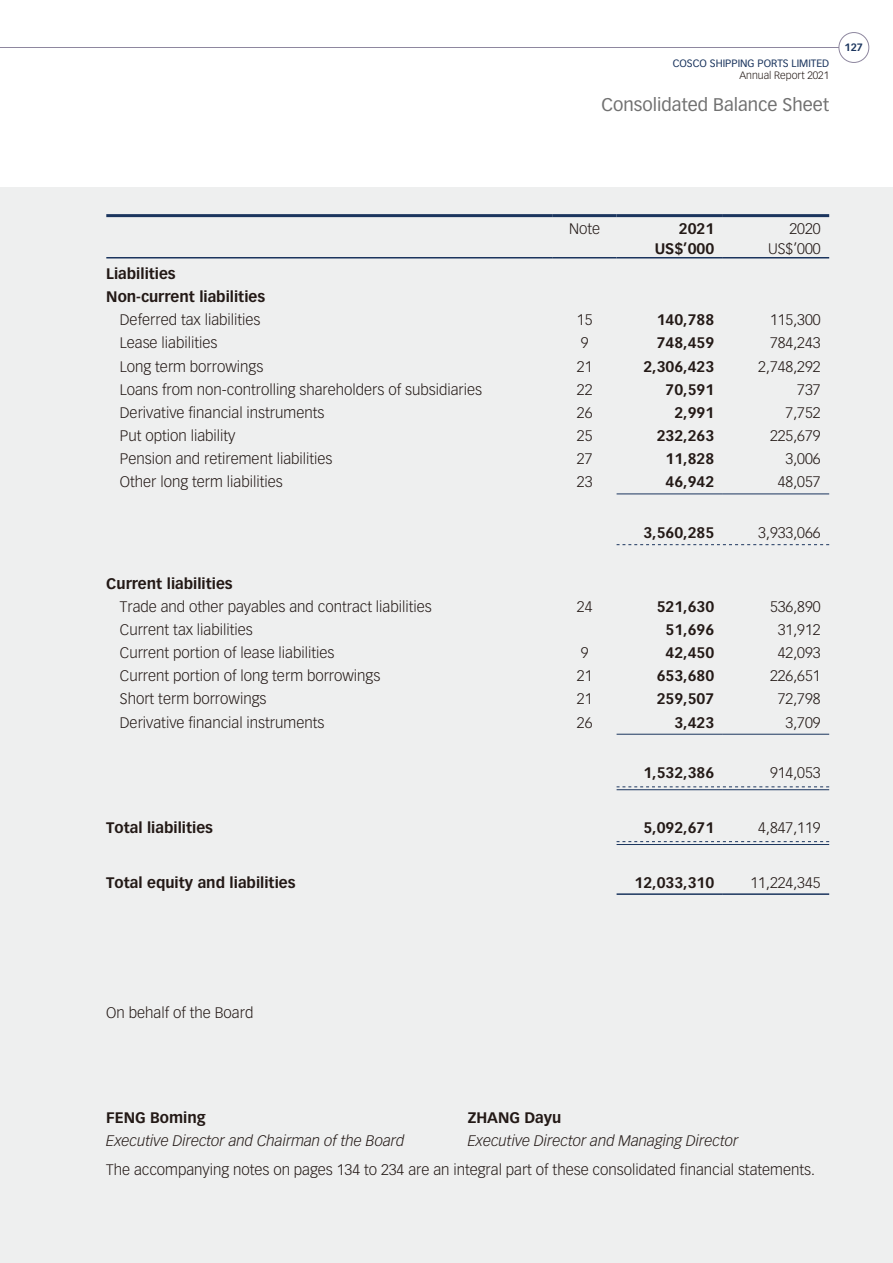
<style>
.page{position:relative;width:893px;height:1263px;background:#fff}
.page>*{position:absolute;margin:0;border:0;box-sizing:border-box;transform-origin:0 0}
.t1{font:18px "Vectora LT Std";color:#717171}
.t2{font:300 15px "Vectora LT Std";color:#231916}
.t3{font:700 15px/23.1px "Vectora LT Std";color:#231916}
.t4{font:italic 300 15px "Vectora LT Std";color:#231916}
.t5{font:10.5px "Vectora LT Std";color:#1b355e}
.t6{font:300 10.5px "Vectora LT Std";color:#231916}
.t7{font:700 10.5px "Vectora LT Std";color:#1b355e}
</style>
<div class="page">
<div style="left:0;top:187px;width:893px;height:1076px;background:#eeefef"></div>
<div style="left:839px;top:32px;width:30px;height:31px;border:1px solid #8e879f;border-radius:50%"></div>
<hr style="left:0;top:47px;width:839px;height:1px;background:#8e879f">
<hr style="left:106px;top:214px;width:447px;height:3px;background:#1b355e">
<hr style="left:553px;top:214px;width:64px;height:3px;background:#1b355e">
<hr style="left:617px;top:214px;width:106px;height:3px;background:#1b355e">
<hr style="left:723px;top:214px;width:106px;height:3px;background:#1b355e">
<hr style="left:106px;top:257px;width:447px;height:1px;background:#1b355e">
<hr style="left:553px;top:257px;width:64px;height:1px;background:#1b355e">
<hr style="left:617px;top:257px;width:106px;height:1px;background:#1b355e">
<hr style="left:723px;top:257px;width:106px;height:1px;background:#1b355e">
<hr style="left:617px;top:493px;width:106px;height:1px;background:#1b355e">
<hr style="left:723px;top:493px;width:106px;height:1px;background:#1b355e">
<svg style="left:617px;top:544px;width:212px;height:1px"></svg>
<hr style="left:617px;top:734px;width:106px;height:1px;background:#1b355e">
<hr style="left:723px;top:734px;width:106px;height:1px;background:#1b355e">
<hr style="left:617px;top:789px;width:106px;height:1px;background:#1b355e">
<svg style="left:617px;top:786px;width:212px;height:1px"></svg>
<hr style="left:723px;top:789px;width:106px;height:1px;background:#1b355e">
<hr style="left:617px;top:844px;width:106px;height:1px;background:#1b355e">
<svg style="left:617px;top:841px;width:212px;height:1px"></svg>
<hr style="left:723px;top:844px;width:106px;height:1px;background:#1b355e">
<hr style="left:617px;top:893px;width:106px;height:2px;background:#1b355e">
<hr style="left:723px;top:893px;width:106px;height:2px;background:#1b355e">
<p class="t5" style="left:673px;top:58px;width:158px">COSCO SHIPPING PORTS LIMITED</p>
<p class="t6" style="left:739px;top:70px;width:91px">Annual Report 2021</p>
<p class="t1" style="left:601px;top:96px;width:229px">Consolidated Balance Sheet</p>
<p class="t7" style="left:844px;top:42px;width:20px">127</p>
<p class="t2" style="left:569px;top:222px;width:33px">Note</p>
<p class="t3" style="left:679px;top:218px;width:37px">2021</p>
<p class="t2" style="left:789px;top:222px;width:33px">2020</p>
<p class="t3" style="left:655px;top:238px;width:61px">US$’000</p>
<p class="t2" style="left:768px;top:241px;width:54px">US$’000</p>
<p class="t3" style="left:106px;top:263px;width:160px">Liabilities<br>Non-current liabilities</p>
<p class="t2" style="left:120px;top:313px;width:142px">Deferred tax liabilities</p>
<p class="t2" style="left:577px;top:313px;width:17px">15</p>
<p class="t3" style="left:657px;top:309px;width:59px">140,788</p>
<p class="t2" style="left:770px;top:313px;width:52px">115,300</p>
<p class="t2" style="left:120px;top:336px;width:99px">Lease liabilities</p>
<p class="t2" style="left:581px;top:336px;width:9px">9</p>
<p class="t3" style="left:657px;top:332px;width:59px">748,459</p>
<p class="t2" style="left:770px;top:336px;width:52px">784,243</p>
<p class="t2" style="left:120px;top:359px;width:145px">Long term borrowings</p>
<p class="t2" style="left:577px;top:359px;width:17px">21</p>
<p class="t3" style="left:643px;top:356px;width:73px">2,306,423</p>
<p class="t2" style="left:758px;top:359px;width:64px">2,748,292</p>
<p class="t2" style="left:120px;top:382px;width:364px">Loans from non-controlling shareholders of subsidiaries</p>
<p class="t2" style="left:577px;top:382px;width:17px">22</p>
<p class="t3" style="left:665px;top:379px;width:50px">70,591</p>
<p class="t2" style="left:797px;top:382px;width:25px">737</p>
<p class="t2" style="left:120px;top:405px;width:206px">Derivative financial instruments</p>
<p class="t2" style="left:577px;top:405px;width:17px">26</p>
<p class="t3" style="left:674px;top:402px;width:41px">2,991</p>
<p class="t2" style="left:786px;top:405px;width:37px">7,752</p>
<p class="t2" style="left:120px;top:428px;width:117px">Put option liability</p>
<p class="t2" style="left:577px;top:428px;width:17px">25</p>
<p class="t3" style="left:657px;top:425px;width:59px">232,263</p>
<p class="t2" style="left:770px;top:428px;width:52px">225,679</p>
<p class="t2" style="left:120px;top:452px;width:214px">Pension and retirement liabilities</p>
<p class="t2" style="left:577px;top:452px;width:17px">27</p>
<p class="t3" style="left:665px;top:448px;width:50px">11,828</p>
<p class="t2" style="left:786px;top:452px;width:37px">3,006</p>
<p class="t2" style="left:120px;top:475px;width:164px">Other long term liabilities</p>
<p class="t2" style="left:577px;top:475px;width:17px">23</p>
<p class="t3" style="left:665px;top:471px;width:50px">46,942</p>
<p class="t2" style="left:778px;top:475px;width:44px">48,057</p>
<p class="t3" style="left:643px;top:522px;width:73px">3,560,285</p>
<p class="t2" style="left:758px;top:525px;width:64px">3,933,066</p>
<p class="t3" style="left:106px;top:573px;width:128px">Current liabilities</p>
<p class="t2" style="left:120px;top:599px;width:313px">Trade and other payables and contract liabilities</p>
<p class="t2" style="left:577px;top:599px;width:17px">24</p>
<p class="t3" style="left:657px;top:596px;width:59px">521,630</p>
<p class="t2" style="left:770px;top:599px;width:52px">536,890</p>
<p class="t2" style="left:120px;top:622px;width:134px">Current tax liabilities</p>
<p class="t3" style="left:665px;top:619px;width:50px">51,696</p>
<p class="t2" style="left:778px;top:622px;width:44px">31,912</p>
<p class="t2" style="left:120px;top:646px;width:216px">Current portion of lease liabilities</p>
<p class="t2" style="left:581px;top:646px;width:9px">9</p>
<p class="t3" style="left:665px;top:642px;width:50px">42,450</p>
<p class="t2" style="left:778px;top:646px;width:44px">42,093</p>
<p class="t2" style="left:120px;top:669px;width:262px">Current portion of long term borrowings</p>
<p class="t2" style="left:577px;top:669px;width:17px">21</p>
<p class="t3" style="left:657px;top:665px;width:59px">653,680</p>
<p class="t2" style="left:770px;top:669px;width:52px">226,651</p>
<p class="t2" style="left:120px;top:692px;width:148px">Short term borrowings</p>
<p class="t2" style="left:577px;top:692px;width:17px">21</p>
<p class="t3" style="left:657px;top:688px;width:59px">259,507</p>
<p class="t2" style="left:778px;top:692px;width:44px">72,798</p>
<p class="t2" style="left:120px;top:715px;width:206px">Derivative financial instruments</p>
<p class="t2" style="left:577px;top:715px;width:17px">26</p>
<p class="t3" style="left:674px;top:711px;width:41px">3,423</p>
<p class="t2" style="left:786px;top:715px;width:37px">3,709</p>
<p class="t3" style="left:643px;top:762px;width:73px">1,532,386</p>
<p class="t2" style="left:770px;top:766px;width:52px">914,053</p>
<p class="t3" style="left:106px;top:817px;width:108px">Total liabilities</p>
<p class="t3" style="left:643px;top:817px;width:73px">5,092,671</p>
<p class="t2" style="left:758px;top:820px;width:64px">4,847,119</p>
<p class="t3" style="left:106px;top:872px;width:191px">Total equity and liabilities</p>
<p class="t3" style="left:634px;top:872px;width:81px">12,033,310</p>
<p class="t2" style="left:750px;top:875px;width:72px">11,224,345</p>
<p class="t2" style="left:106px;top:1005px;width:149px">On behalf of the Board</p>
<p class="t3" style="left:106px;top:1107px;width:101px">FENG Boming</p>
<p class="t3" style="left:468px;top:1107px;width:95px">ZHANG Dayu</p>
<p class="t4" style="left:106px;top:1133px;width:300px">Executive Director and Chairman of the Board</p>
<p class="t4" style="left:468px;top:1133px;width:272px">Executive Director and Managing Director</p>
<p class="t2" style="left:106px;top:1163px;width:710px">The accompanying notes on pages 134 to 234 are an integral part of these consolidated financial statements.</p>
</div>
